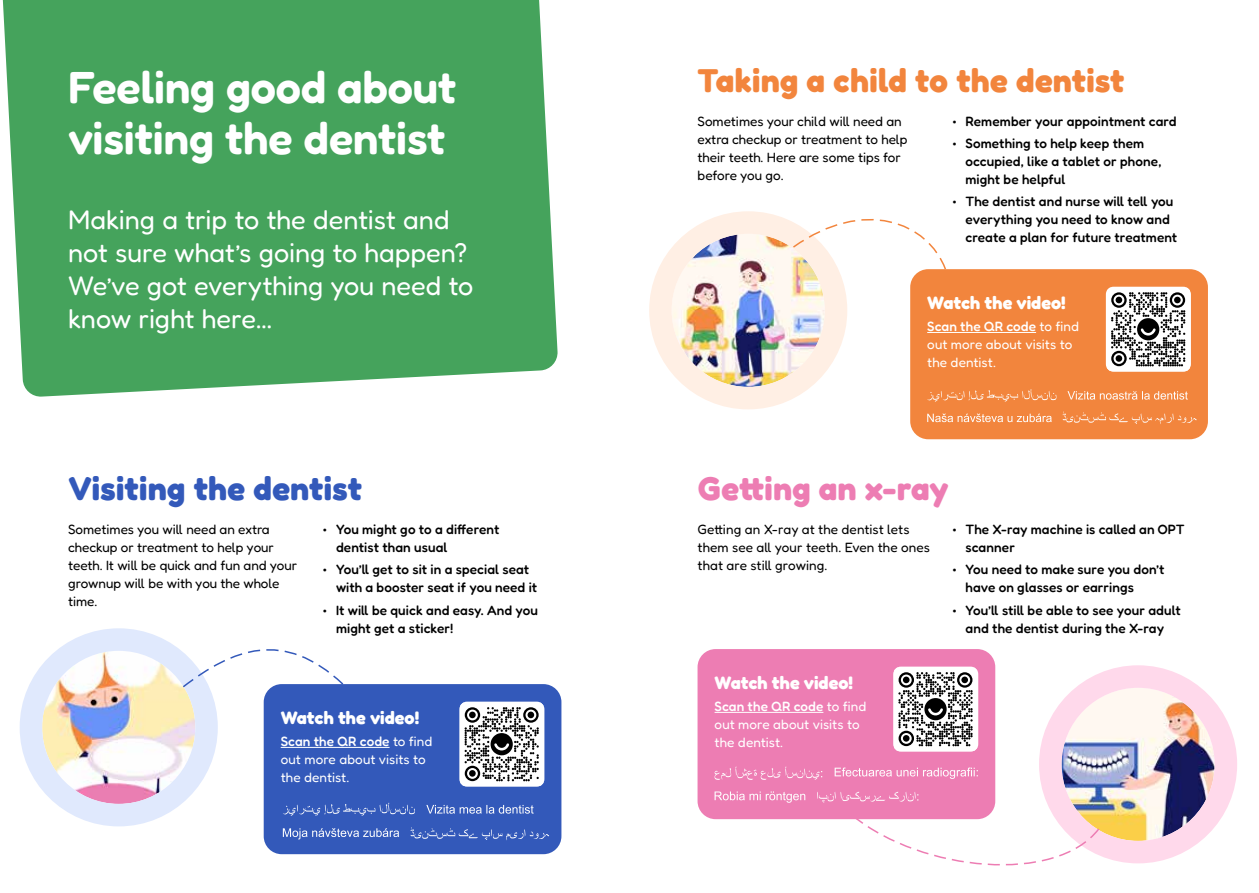
<style>
.page{position:relative;width:1259px;height:893px;background:#fff}
.page>*{position:absolute;margin:0;border:0;box-sizing:border-box;transform-origin:0 0}
.t1{font:600 45px/51px "Fredoka";letter-spacing:-.005em;color:#fff}
.t2{font:700 33px "Fredoka";letter-spacing:.015em;color:#f2853d}
.t3{font:700 33px "Fredoka";letter-spacing:.015em;color:#3359ba}
.t4{font:700 33px "Fredoka";letter-spacing:.01em;color:#ed7db3}
.t5{font:27px/33px "Fredoka";color:#fff}
.t6{font:700 18px "Fredoka";color:#fff}
.t7{font:500 13.5px/18px "Fredoka";letter-spacing:.01em;color:#000}
.t8{font:13.5px/18px "Fredoka";color:#000}
.t9{font:13.5px/18px "Fredoka";letter-spacing:.005em;color:#fff}
.s1{font-weight:500}
</style>
<div class="page">
<div style="left:264px;top:684px;width:297px;height:170px;background:#3359ba;border-radius:18px"></div>
<div style="left:697px;top:649px;width:298px;height:170px;background:#ed7db3;border-radius:18px"></div>
<div style="left:910px;top:269px;width:298px;height:170px;background:#f2853d;border-radius:18px"></div>
<svg style="left:2px;top:0;width:556px;height:397px;background:#51a967"></svg>
<svg style="left:1062px;top:411px;width:134px;height:13px"></svg>
<svg style="left:927px;top:414px;width:124px;height:8px"></svg>
<svg style="left:1067px;top:391px;width:120px;height:9px"></svg>
<svg style="left:927px;top:389px;width:129px;height:13px"></svg>
<svg style="left:817px;top:791px;width:101px;height:12px"></svg>
<svg style="left:714px;top:791px;width:91px;height:12px"></svg>
<svg style="left:834px;top:767px;width:144px;height:12px"></svg>
<svg style="left:714px;top:767px;width:108px;height:13px"></svg>
<hr style="left:281px;top:747px;width:108px;height:1px;background:#fff">
<hr style="left:714px;top:712px;width:109px;height:1px;background:#fff">
<hr style="left:927px;top:332px;width:109px;height:1px;background:#fff">
<div style="left:31px;top:640px;width:175px;height:175px;background:#e0e9fd;border-radius:50%"></div>
<img style="left:42px;top:651px;width:153px;height:153px;border-radius:77px">
<div style="left:20px;top:628px;width:198px;height:198px;border:22px solid #e0e9fd;border-radius:50%"></div>
<div style="left:1050px;top:676px;width:176px;height:176px;background:#ffd9eb;border-radius:50%"></div>
<img style="left:1061px;top:688px;width:153px;height:153px;border-radius:77px">
<div style="left:1039px;top:665px;width:198px;height:198px;border:22px solid #ffd9eb;border-radius:50%"></div>
<div style="left:660px;top:223px;width:176px;height:175px;background:#ffefe4;border-radius:50%"></div>
<img style="left:671px;top:234px;width:154px;height:153px;border-radius:77px">
<div style="left:649px;top:211px;width:198px;height:198px;border:22px solid #ffefe4;border-radius:50%"></div>
<svg style="left:459px;top:702px;width:85px;height:85px"></svg>
<svg style="left:460px;top:703px;width:83px;height:83px;background:#b1b1b1"></svg>
<svg style="left:893px;top:667px;width:85px;height:85px"></svg>
<svg style="left:894px;top:668px;width:83px;height:83px;background:#acacac"></svg>
<div style="left:1106px;top:287px;width:85px;height:85px;background:#fff;border-radius:8px"></div>
<svg style="left:1106px;top:288px;width:83px;height:83px"></svg>
<svg style="left:181px;top:649px;width:164px;height:40px"></svg>
<svg style="left:851px;top:814px;width:249px;height:52px"></svg>
<svg style="left:791px;top:218px;width:156px;height:53px"></svg>
<svg style="left:410px;top:827px;width:139px;height:13px"></svg>
<svg style="left:283px;top:828px;width:116px;height:11px"></svg>
<svg style="left:426px;top:805px;width:107px;height:9px"></svg>
<svg style="left:283px;top:803px;width:132px;height:13px"></svg>
<h1 class="t1" style="left:68px;top:61px;width:390px">Feeling good about visiting the dentist</h1>
<h3 class="t5" style="left:68px;top:203px;width:407px">Making a trip to the dentist and not sure what’s going to happen?<br>We’ve got everything you need to know right here…</h3>
<h2 class="t2" style="left:697px;top:59px;width:428px">Taking a child to the dentist</h2>
<p class="t8" style="left:697px;top:112px;width:211px">Sometimes your child will need an extra checkup or treatment to help their teeth. Here are some tips for before you go.</p>
<p class="t7" style="left:952px;top:112px;width:225px">• Remember your appointment card</p>
<p class="t7" style="left:965px;top:134px;width:197px;text-indent:-13px">• Something to help keep them occupied, like a tablet or phone, might be helpful</p>
<p class="t7" style="left:965px;top:192px;width:213px;text-indent:-13px">• The dentist and nurse will tell you everything you need to know and create a plan for future treatment</p>
<h3 class="t6" style="left:927px;top:291px;width:140px">Watch the video!</h3>
<p class="t9" style="left:927px;top:317px;width:153px"><span class="s1">Scan the QR code</span> to find out more about visits to the dentist.</p>
<h2 class="t3" style="left:68px;top:467px;width:295px">Visiting the dentist</h2>
<h2 class="t4" style="left:697px;top:467px;width:252px">Getting an x-ray</h2>
<p class="t7" style="left:336px;top:520px;width:165px;text-indent:-13px">• You might go to a different dentist than usual</p>
<p class="t7" style="left:336px;top:560px;width:203px;text-indent:-13px">• You’ll get to sit in a special seat with a booster seat if you need it</p>
<p class="t7" style="left:336px;top:601px;width:203px;text-indent:-13px">• It will be quick and easy. And you might get a sticker!</p>
<p class="t8" style="left:68px;top:520px;width:231px">Sometimes you will need an extra checkup or treatment to help your teeth. It will be quick and fun and your grownup will be with you the whole time.</p>
<p class="t8" style="left:697px;top:520px;width:234px">Getting an X-ray at the dentist lets them see all your teeth. Even the ones that are still growing.</p>
<h3 class="t6" style="left:281px;top:706px;width:140px">Watch the video!</h3>
<p class="t9" style="left:281px;top:732px;width:153px"><span class="s1">Scan the QR code</span> to find out more about visits to the dentist.</p>
<h3 class="t6" style="left:714px;top:671px;width:140px">Watch the video!</h3>
<p class="t9" style="left:714px;top:697px;width:153px"><span class="s1">Scan the QR code</span> to find out more about visits to the dentist.</p>
<p class="t7" style="left:965px;top:520px;width:221px;text-indent:-13px">• The X-ray machine is called an OPT scanner</p>
<p class="t7" style="left:965px;top:560px;width:201px;text-indent:-13px">• You need to make sure you don’t have on glasses or earrings</p>
<p class="t7" style="left:952px;top:601px;width:229px;text-align:center">• You’ll still be able to see your adult and the dentist during the X-ray</p>
</div>
